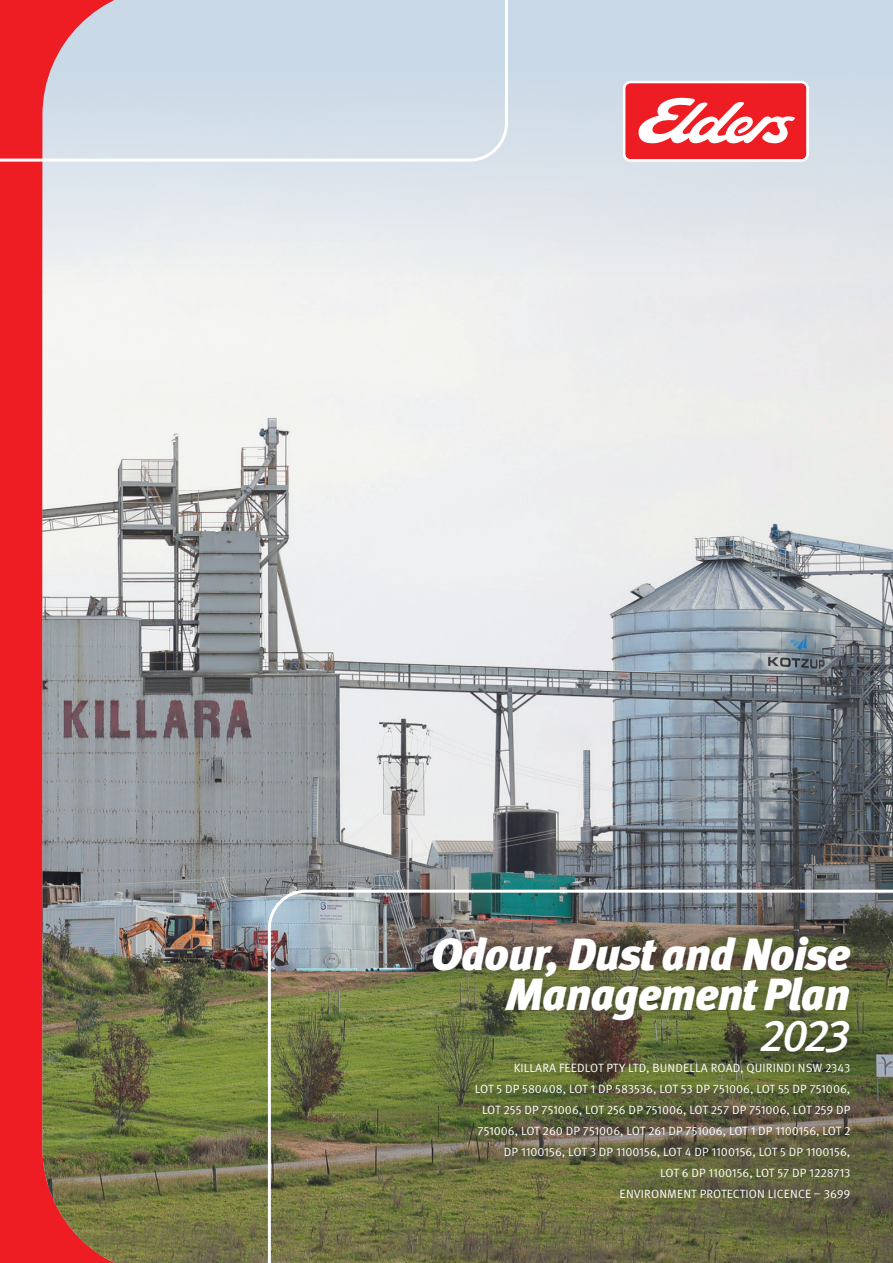
<style>
.page{position:relative;width:893px;height:1263px;background:#fff}
.page>*{position:absolute;margin:0;border:0;box-sizing:border-box;transform-origin:0 0}
.t1{font:italic 900 45px/40.5px "Meta Pro";letter-spacing:-.03em;color:#fff;text-align:right}
.t2{font:italic 500 45px "Meta Pro";color:#fff}
.t3{font:12px/21px "Meta Pro Norm";color:#fff;text-align:right}
</style>
<div class="page">
<div style="left:0;top:0;width:314px;height:1263px;background:#ee1d23"></div>
<div style="left:508px;top:0;width:385px;height:72px;background:#c9d9e7"></div>
<img style="left:43px;top:72px;width:850px;height:1191px">
<div style="left:624px;top:82px;width:184px;height:78px;background:#ee1d23;border-radius:6px"></div>
<svg style="left:638px;top:98px;width:157px;height:46px"></svg>
<div style="left:623px;top:81px;width:186px;height:81px;border:2px solid #fff;border-radius:6px"></div>
<svg style="left:0;top:0;width:508px;height:162px;background:#d2c6d2"></svg>
<img style="left:268px;top:890px;width:625px;height:373px">
<div style="left:419px;top:924px;width:445px;height:288px;background:#231f20;opacity:.5"></div>
<h1 class="t1" style="left:431px;top:932px;width:421px">Odour, Dust and Noise<br>Management Plan</h1>
<h1 class="t2" style="left:761px;top:1000px;width:91px">2023</h1>
<p class="t3" style="left:475px;top:1056px;width:377px">KILLARA FEEDLOT PTY LTD, BUNDELLA ROAD, QUIRINDI NSW 2343<br>LOT 5 DP 580408, LOT 1 DP 583536, LOT 53 DP 751006, LOT 55 DP 751006, LOT 255 DP 751006, LOT 256 DP 751006, LOT 257 DP 751006, LOT 259 DP 751006, LOT 260 DP 751006, LOT 261 DP 751006, LOT 1 DP 1100156, LOT 2<br>DP 1100156, LOT 3 DP 1100156, LOT 4 DP 1100156, LOT 5 DP 1100156,<br>LOT 6 DP 1100156, LOT 57 DP 1228713<br>ENVIRONMENT PROTECTION LICENCE – 3699</p>
</div>
